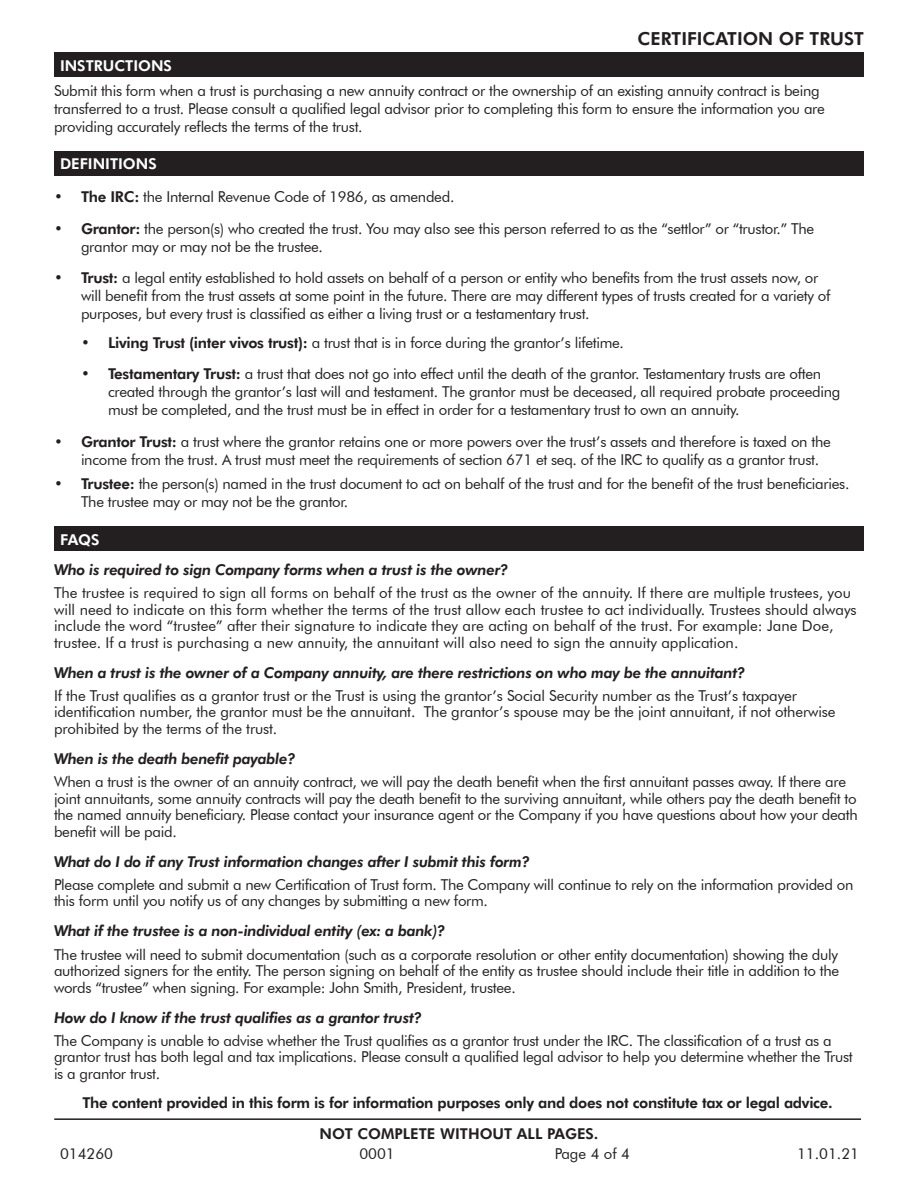
<style>
.page{position:relative;width:918px;height:1188px;background:#fff}
.page>*{position:absolute;margin:0;border:0;box-sizing:border-box;transform-origin:0 0}
.t1{font:800 18px "Futura BT";color:#231f20}
.t2{font:15px/16.5px "Futura BT";letter-spacing:-.02em;color:#231f20}
.t3{font:15px/16.5px "Futura BT";color:#231f20}
.t4{font:italic 800 15px "Futura BT";letter-spacing:-.02em;color:#231f20}
.t5{font:800 15px "Futura BT";letter-spacing:-.02em;color:#231f20}
.t6{font:800 15px "Futura BT";color:#231f20}
.t7{font:800 15px "Futura BT";color:#fff}
.s1{font-weight:800}
</style>
<div class="page">
<hr style="left:54px;top:1118px;width:807px;height:2px;background:#231f20">
<div style="left:54px;top:53px;width:810px;height:24px;background:#231f20"></div>
<div style="left:54px;top:151px;width:810px;height:24px;background:#231f20"></div>
<div style="left:54px;top:527px;width:810px;height:24px;background:#231f20"></div>
<p class="t1" style="left:638px;top:27px;width:228px">CERTIFICATION OF TRUST</p>
<p class="t7" style="left:60px;top:56px;width:114px">INSTRUCTIONS</p>
<p class="t2" style="left:54px;top:81px;width:772px;line-height:18px">Submit this form when a trust is purchasing a new annuity contract or the ownership of an existing annuity contract is being transferred to a trust. Please consult a qualified legal advisor prior to completing this form to ensure the information you are providing accurately reflects the terms of the trust.</p>
<p class="t7" style="left:60px;top:155px;width:98px">DEFINITIONS</p>
<p class="t2" style="left:54px;top:188px;width:402px">• <span class="s1">The IRC:</span> the Internal Revenue Code of 1986, as amended.</p>
<p class="t2" style="left:81px;top:219px;width:735px;line-height:18px;text-indent:-27px">• <span class="s1">Grantor:</span> the person(s) who created the trust. You may also see this person referred to as the “settlor” or “trustor.” The grantor may or may not be the trustee.</p>
<p class="t2" style="left:81px;top:269px;width:751px;line-height:18px;text-indent:-27px">• <span class="s1">Trust:</span> a legal entity established to hold assets on behalf of a person or entity who benefits from the trust assets now, or will benefit from the trust assets at some point in the future. There are may different types of trusts created for a variety of purposes, but every trust is classified as either a living trust or a testamentary trust.</p>
<p class="t2" style="left:81px;top:334px;width:544px">• <span class="s1">Living Trust (inter vivos trust):</span> a trust that is in force during the grantor’s lifetime.</p>
<p class="t2" style="left:108px;top:365px;width:734px;line-height:18px;text-indent:-27px">• <span class="s1">Testamentary Trust:</span> a trust that does not go into effect until the death of the grantor. Testamentary trusts are often created through the grantor’s last will and testament. The grantor must be deceased, all required probate proceeding must be completed, and the trust must be in effect in order for a testamentary trust to own an annuity.</p>
<p class="t2" style="left:81px;top:432px;width:751px;line-height:18px;text-indent:-27px"><span class="s1">• Grantor Trust:</span> a trust where the grantor retains one or more powers over the trust’s assets and therefore is taxed on the income from the trust. A trust must meet the requirements of section 671 et seq. of the IRC to qualify as a grantor trust.</p>
<p class="t2" style="left:81px;top:475px;width:770px;line-height:18px;text-indent:-27px">• <span class="s1">Trustee:</span> the person(s) named in the trust document to act on behalf of the trust and for the benefit of the trust beneficiaries.<br>The trustee may or may not be the grantor.</p>
<p class="t7" style="left:60px;top:530px;width:41px">FAQS</p>
<p class="t4" style="left:54px;top:560px;width:456px">Who is required to sign Company forms when a trust is the owner?</p>
<p class="t3" style="left:54px;top:584px;width:804px">The trustee is required to sign all forms on behalf of the trust as the owner of the annuity. If there are multiple trustees, you will need to indicate on this form whether the terms of the trust allow each trustee to act individually. Trustees should always include the word “trustee” after their signature to indicate they are acting on behalf of the trust. For example: Jane Doe, trustee. If a trust is purchasing a new annuity, the annuitant will also need to sign the annuity application.</p>
<p class="t4" style="left:54px;top:663px;width:693px">When a trust is the owner of a Company annuity, are there restrictions on who may be the annuitant?</p>
<p class="t2" style="left:54px;top:687px;width:783px">If the Trust qualifies as a grantor trust or the Trust is using the grantor’s Social Security number as the Trust’s taxpayer identification number, the grantor must be the annuitant. The grantor’s spouse may be the joint annuitant, if not otherwise prohibited by the terms of the trust.</p>
<p class="t4" style="left:54px;top:749px;width:243px">When is the death benefit payable?</p>
<p class="t2" style="left:54px;top:773px;width:805px">When a trust is the owner of an annuity contract, we will pay the death benefit when the first annuitant passes away. If there are joint annuitants, some annuity contracts will pay the death benefit to the surviving annuitant, while others pay the death benefit to the named annuity beneficiary. Please contact your insurance agent or the Company if you have questions about how your death benefit will be paid.</p>
<p class="t4" style="left:54px;top:852px;width:477px">What do I do if any Trust information changes after I submit this form?</p>
<p class="t2" style="left:54px;top:876px;width:801px">Please complete and submit a new Certification of Trust form. The Company will continue to rely on the information provided on this form until you notify us of any changes by submitting a new form.</p>
<p class="t4" style="left:54px;top:922px;width:392px">What if the trustee is a non-individual entity (ex: a bank)?</p>
<p class="t2" style="left:54px;top:946px;width:787px;text-align:justify">The trustee will need to submit documentation (such as a corporate resolution or other entity documentation) showing the duly authorized signers for the entity. The person signing on behalf of the entity as trustee should include their title in addition to the words “trustee” when signing. For example: John Smith, President, trustee.</p>
<p class="t4" style="left:54px;top:1008px;width:369px">How do I know if the trust qualifies as a grantor trust?</p>
<p class="t2" style="left:54px;top:1032px;width:800px">The Company is unable to advise whether the Trust qualifies as a grantor trust under the IRC. The classification of a trust as a grantor trust has both legal and tax implications. Please consult a qualified legal advisor to help you determine whether the Trust is a grantor trust.</p>
<p class="t5" style="left:82px;top:1093px;width:752px">The content provided in this form is for information purposes only and does not constitute tax or legal advice.</p>
<p class="t6" style="left:320px;top:1124px;width:280px">NOT COMPLETE WITHOUT ALL PAGES.</p>
<p class="t2" style="left:60px;top:1145px;width:55px">014260</p>
<p class="t2" style="left:359px;top:1145px;width:37px">0001</p>
<p class="t2" style="left:555px;top:1145px;width:77px">Page 4 of 4</p>
<p class="t2" style="left:797px;top:1145px;width:63px">11.01.21</p>
</div>
